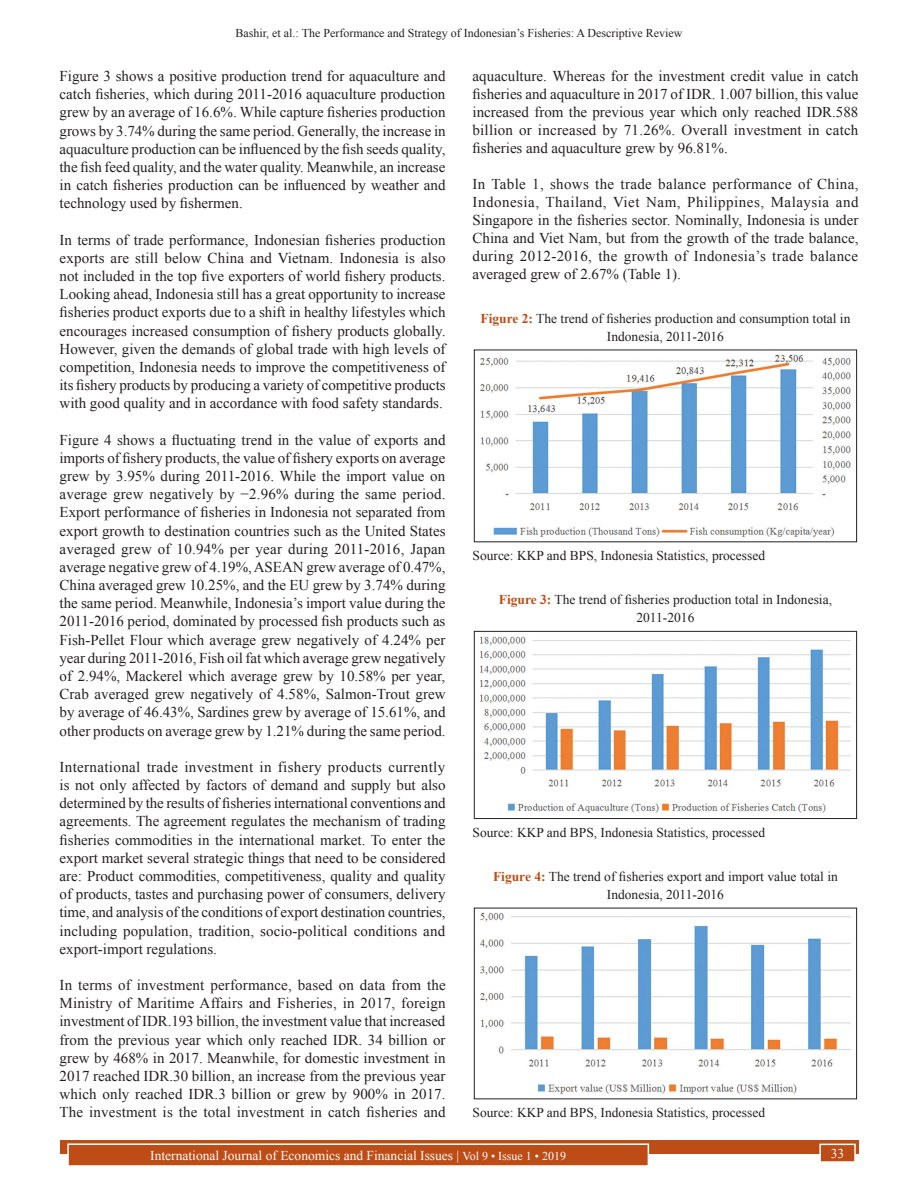
<style>
.page{position:relative;width:918px;height:1188px;background:#fff}
.page>*{position:absolute;margin:0;border:0;box-sizing:border-box;transform-origin:0 0}
.TX{font:15px/18.1px "Times New Roman";color:#231f20;text-align:justify}
.FGC{font:13.5px/18px "Times New Roman";color:#231f20;text-align:center}
.FGC_SRC{font:13.5px "Times New Roman";color:#231f20}
.Folio{font:13.5px "Times New Roman";color:#fff}
.t1{font:12px "Times New Roman";color:#231f20}
.s1{font-weight:700;color:#bd4c16}
.s2{font-size:12px}
</style>
<div class="page">
<div style="left:60px;top:1140px;width:798px;height:13px;background:#bd4c16"></div>
<div style="left:68px;top:1144px;width:580px;height:22px;background:#bd4c16"></div>
<div style="left:67px;top:1143px;width:582px;height:24px;border:2px solid #fff"></div>
<div style="left:820px;top:1144px;width:35px;height:18px;background:#bd4c16"></div>
<div style="left:819px;top:1144px;width:37px;height:19px;border:2px solid #fff"></div>
<img style="left:479px;top:354px;width:372px;height:183px">
<div style="left:474px;top:350px;width:383px;height:192px;border:1px solid #231f20"></div>
<img style="left:480px;top:636px;width:371px;height:177px">
<div style="left:474px;top:631px;width:383px;height:188px;border:1px solid #231f20"></div>
<img style="left:479px;top:912px;width:372px;height:182px">
<div style="left:474px;top:908px;width:383px;height:191px;border:1px solid #231f20"></div>
<p class="t1" style="left:235px;top:25px;width:449px">Bashir, et al.: The Performance and Strategy of Indonesian’s Fisheries: A Descriptive Review</p>
<p class="TX" style="left:60px;top:67px;width:388px">Figure 3 shows a positive production trend for aquaculture and catch fisheries, which during 2011-2016 aquaculture production grew by an average of 16.6%. While capture fisheries production grows by 3.74% during the same period. Generally, the increase in aquaculture production can be influenced by the fish seeds quality, the fish feed quality, and the water quality. Meanwhile, an increase in catch fisheries production can be influenced by weather and technology used by fishermen.</p>
<p class="TX" style="left:60px;top:230px;width:388px">In terms of trade performance, Indonesian fisheries production exports are still below China and Vietnam. Indonesia is also not included in the top five exporters of world fishery products.<br>Looking ahead, Indonesia still has a great opportunity to increase fisheries product exports due to a shift in healthy lifestyles which encourages increased consumption of fishery products globally.<br>However, given the demands of global trade with high levels of competition, Indonesia needs to improve the competitiveness of its fishery products by producing a variety of competitive products with good quality and in accordance with food safety standards.</p>
<p class="TX" style="left:60px;top:430px;width:388px">Figure 4 shows a fluctuating trend in the value of exports and imports of fishery products, the value of fishery exports on average grew by 3.95% during 2011-2016. While the import value on average grew negatively by −2.96% during the same period.<br>Export performance of fisheries in Indonesia not separated from export growth to destination countries such as the United States averaged grew of 10.94% per year during 2011-2016, Japan average negative grew of 4.19%, ASEAN grew average of 0.47%, China averaged grew 10.25%, and the EU grew by 3.74% during the same period. Meanwhile, Indonesia’s import value during the 2011-2016 period, dominated by processed fish products such as Fish-Pellet Flour which average grew negatively of 4.24% per year during 2011-2016, Fish oil fat which average grew negatively of 2.94%, Mackerel which average grew by 10.58% per year, Crab averaged grew negatively of 4.58%, Salmon-Trout grew by average of 46.43%, Sardines grew by average of 15.61%, and other products on average grew by 1.21% during the same period.</p>
<p class="TX" style="left:60px;top:758px;width:388px">International trade investment in fishery products currently is not only affected by factors of demand and supply but also determined by the results of fisheries international conventions and agreements. The agreement regulates the mechanism of trading fisheries commodities in the international market. To enter the export market several strategic things that need to be considered are: Product commodities, competitiveness, quality and quality of products, tastes and purchasing power of consumers, delivery time, and analysis of the conditions of export destination countries, including population, tradition, socio-political conditions and export-import regulations.</p>
<p class="TX" style="left:60px;top:976px;width:388px">In terms of investment performance, based on data from the Ministry of Maritime Affairs and Fisheries, in 2017, foreign investment of IDR.193 billion, the investment value that increased from the previous year which only reached IDR. 34 billion or grew by 468% in 2017. Meanwhile, for domestic investment in 2017 reached IDR.30 billion, an increase from the previous year which only reached IDR.3 billion or grew by 900% in 2017.<br>The investment is the total investment in catch fisheries and</p>
<p class="TX" style="left:472px;top:67px;width:388px">aquaculture. Whereas for the investment credit value in catch fisheries and aquaculture in 2017 of IDR. 1.007 billion, this value increased from the previous year which only reached IDR.588 billion or increased by 71.26%. Overall investment in catch fisheries and aquaculture grew by 96.81%.</p>
<p class="TX" style="left:472px;top:175px;width:388px">In Table 1, shows the trade balance performance of China, Indonesia, Thailand, Viet Nam, Philippines, Malaysia and Singapore in the fisheries sector. Nominally, Indonesia is under China and Viet Nam, but from the growth of the trade balance, during 2012-2016, the growth of Indonesia’s trade balance averaged grew of 2.67% (Table 1).</p>
<p class="FGC" style="left:480px;top:309px;width:371px"><span class="s1">Figure 2:</span> The trend of fisheries production and consumption total in<br>Indonesia, 2011-2016</p>
<p class="FGC_SRC" style="left:472px;top:547px;width:294px">Source: KKP and BPS, Indonesia Statistics, processed</p>
<p class="FGC" style="left:499px;top:590px;width:335px"><span class="s1">Figure 3:</span> The trend of fisheries production total in Indonesia,<br>2011‑2016</p>
<p class="FGC_SRC" style="left:472px;top:824px;width:294px">Source: KKP and BPS, Indonesia Statistics, processed</p>
<p class="FGC" style="left:493px;top:867px;width:346px"><span class="s1">Figure 4:</span> The trend of fisheries export and import value total in<br>Indonesia, 2011-2016</p>
<p class="FGC_SRC" style="left:472px;top:1104px;width:294px">Source: KKP and BPS, Indonesia Statistics, processed</p>
<p class="Folio" style="left:150px;top:1146px;width:417px">International Journal of Economics and Financial Issues | <span class="s2">Vol 9 • Issue 1 • 2019</span></p>
<p class="Folio" style="left:831px;top:1144px;width:15px">33</p>
</div>
